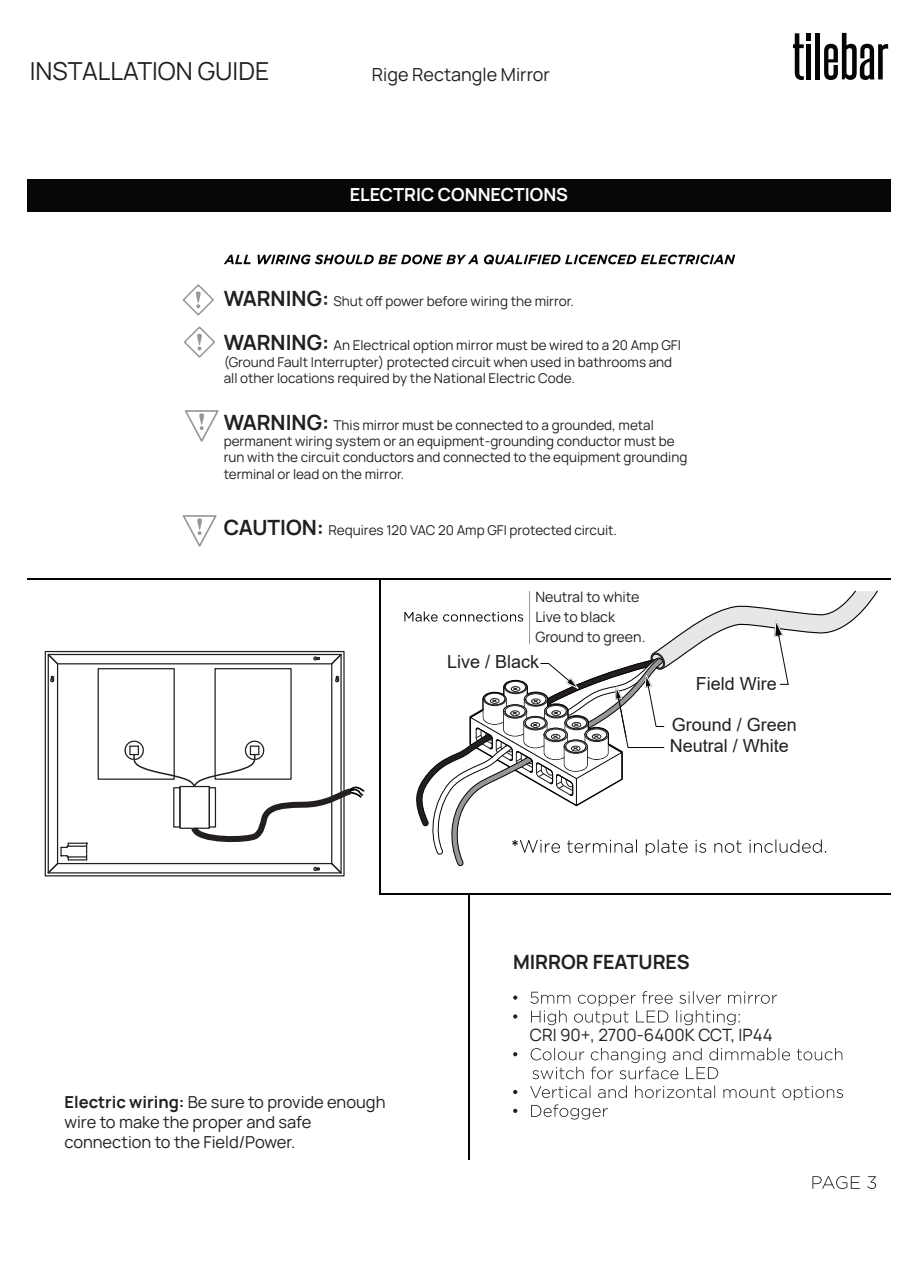
<style>
.page{position:relative;width:918px;height:1262px;background:#fff}
.page>*{position:absolute;margin:0;border:0;box-sizing:border-box;transform-origin:0 0}
.t1{font:24.75px "Manrope";color:#231f20}
.t2{font:700 19.65px "Manrope";color:#231f20}
.t3{font:18px/21.8px "Arial";color:#231f20}
.t4{font:18px "Manrope";color:#231f20}
.t5{font:700 18px "Manrope";color:#fff}
.t6{font:16.95px "Manrope";color:#231f20}
.t7{font:16.5px/19.8px "Manrope";color:#231f20}
.t8{font:14.25px/20.1px "Manrope";color:#231f20}
.t9{font:13.5px/16.2px "Manrope";color:#231f20}
.s1{font-weight:700;font-size:21px}
.s2{font-weight:700}
</style>
<div class="page">
<div style="left:45px;top:650px;width:300px;height:226px;border:1px solid #231f20"></div>
<hr style="left:58px;top:663px;width:274px;height:1px;background:#231f20">
<hr style="left:48px;top:653px;width:293px;height:2px;background:#231f20">
<hr style="left:48px;top:872px;width:293px;height:1px;background:#231f20">
<hr style="left:58px;top:862px;width:274px;height:2px;background:#231f20">
<hr style="left:48px;top:654px;width:1px;height:218px;background:#231f20">
<hr style="left:57px;top:663px;width:1px;height:200px;background:#231f20">
<svg style="left:47px;top:652px;width:12px;height:13px"></svg>
<svg style="left:330px;top:861px;width:12px;height:13px"></svg>
<hr style="left:340px;top:654px;width:2px;height:218px;background:#231f20">
<hr style="left:331px;top:663px;width:1px;height:200px;background:#231f20">
<svg style="left:330px;top:652px;width:13px;height:13px"></svg>
<div style="left:98px;top:668px;width:77px;height:111px;border:1px solid #231f20"></div>
<svg style="left:47px;top:841px;width:41px;height:33px"></svg>
<div style="left:215px;top:668px;width:77px;height:111px;border:1px solid #231f20"></div>
<svg style="left:50px;top:675px;width:5px;height:7px"></svg>
<svg style="left:335px;top:675px;width:5px;height:7px"></svg>
<svg style="left:312px;top:655px;width:8px;height:6px"></svg>
<svg style="left:313px;top:866px;width:7px;height:5px"></svg>
<svg style="left:123px;top:739px;width:242px;height:102px"></svg>
<div style="left:28px;top:179px;width:863px;height:32px;background:#070506"></div>
<hr style="left:379px;top:579px;width:1px;height:315px;background:#040504">
<hr style="left:27px;top:577px;width:864px;height:2px;background:#040503">
<hr style="left:381px;top:892px;width:510px;height:2px;background:#040503">
<svg style="left:404px;top:590px;width:474px;height:276px"></svg>
<svg style="left:183px;top:515px;width:34px;height:32px"></svg>
<svg style="left:183px;top:284px;width:31px;height:31px"></svg>
<svg style="left:224px;top:254px;width:511px;height:11px"></svg>
<svg style="left:185px;top:410px;width:34px;height:32px"></svg>
<svg style="left:184px;top:326px;width:31px;height:31px"></svg>
<hr style="left:468px;top:892px;width:2px;height:267px;background:#040504">
<svg style="left:812px;top:1176px;width:64px;height:12px"></svg>
<svg style="left:513px;top:991px;width:264px;height:34px"></svg>
<svg style="left:513px;top:1047px;width:329px;height:32px"></svg>
<svg style="left:513px;top:1085px;width:330px;height:34px"></svg>
<svg style="left:793px;top:33px;width:18px;height:47px"></svg>
<div style="left:806px;top:44px;width:5px;height:35px;background:#040503"></div>
<hr style="left:816px;top:33px;width:4px;height:46px;background:#040503">
<svg style="left:824px;top:33px;width:64px;height:47px"></svg>
<h1 class="t1" style="left:30px;top:53px;width:241px">INSTALLATION GUIDE</h1>
<h3 class="t4" style="left:372px;top:61px;width:180px">Rige Rectangle Mirror</h3>
<h3 class="t5" style="left:350px;top:179px;width:220px">ELECTRIC CONNECTIONS</h3>
<p class="t9" style="left:224px;top:292px;width:352px"><span class="s1">WARNING:</span> Shut off power before wiring the mirror.</p>
<p class="t9" style="left:224px;top:336px;width:459px"><span class="s1">WARNING:</span> An Electrical option mirror must be wired to a 20 Amp GFI (Ground Fault Interrupter) protected circuit when used in bathrooms and all other locations required by the National Electric Code.</p>
<p class="t9" style="left:224px;top:416px;width:465px"><span class="s1">WARNING:</span> This mirror must be connected to a grounded, metal permanent wiring system or an equipment-grounding conductor must be run with the circuit conductors and connected to the equipment grounding terminal or lead on the mirror.</p>
<p class="t9" style="left:224px;top:521px;width:395px"><span class="s1">CAUTION:</span> Requires 120 VAC 20 Amp GFI protected circuit.</p>
<p class="t8" style="left:535px;top:585px;width:111px">Neutral to white<br>Live to black<br>Ground to green.</p>
<h3 class="t3" style="left:447px;top:650px;width:94px">Live / Black</h3>
<h3 class="t3" style="left:696px;top:673px;width:82px">Field Wire</h3>
<h3 class="t3" style="left:670px;top:713px;width:128px">Ground / Green<br>Neutral / White</h3>
<h2 class="t2" style="left:513px;top:945px;width:178px">MIRROR FEATURES</h2>
<p class="t7" style="left:64px;top:1090px;width:323px"><span class="s2">Electric wiring:</span> Be sure to provide enough wire to make the proper and safe connection to the Field/Power.</p>
<p class="t6" style="left:530px;top:1022px;width:244px">CRI 90+, 2700-6400K CCT, IP44</p>
</div>
